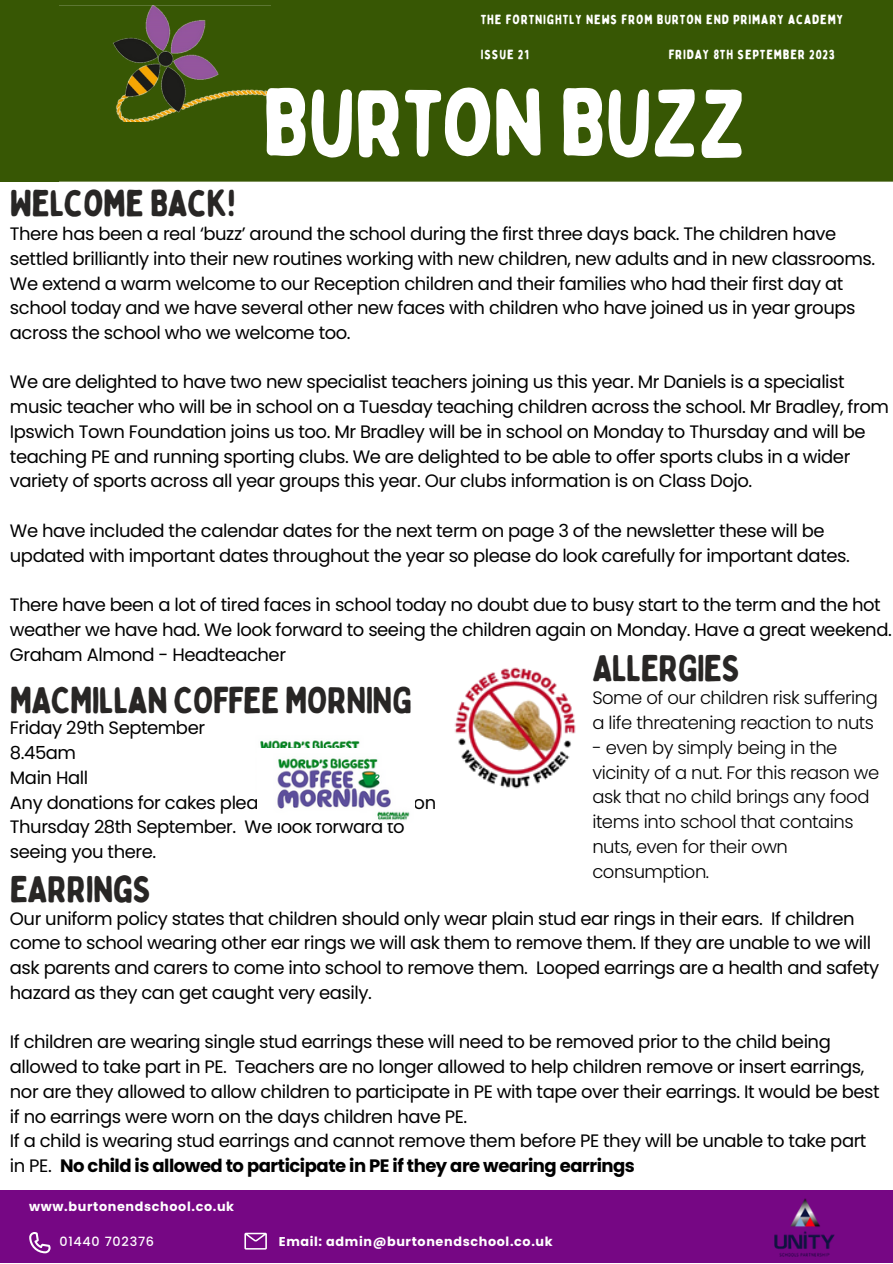
<style>
.page{position:relative;width:893px;height:1264px;background:#fff}
.page>*{position:absolute;margin:0;border:0;box-sizing:border-box;transform-origin:0 0}
.t1{font:94.35px "Bobby Jones Soft";letter-spacing:-.025em;color:#fff}
.t2{font:37.2px "Bobby Jones Soft";letter-spacing:-.025em;color:#282625}
.t3{font:18px/24.8px "Poppins";letter-spacing:-.025em;color:#000}
.t4{font:300 18px/24.8px "Poppins";letter-spacing:-.025em;color:#000}
.t5{font:13.35px "Bobby Jones Soft";letter-spacing:.055em;color:#fff}
.t6{font:700 12.75px "Poppins";letter-spacing:.05em;color:#fff}
.t7{font:500 12.75px "Poppins";letter-spacing:.06em;color:#fff}
.s1{font-weight:700}
</style>
<div class="page">
<div style="left:0;top:1189px;width:892px;height:73px;background:#760784"></div>
<svg style="left:29px;top:1232px;width:22px;height:21px"></svg>
<svg style="left:244px;top:1232px;width:23px;height:17px"></svg>
<img style="left:774px;top:1198px;width:61px;height:59px">
<div style="left:0;top:0;width:892px;height:182px;background:#375704"></div>
<img style="left:113px;top:6px;width:158px;height:115px">
<img style="left:260px;top:740px;width:100px;height:8px">
<img style="left:454px;top:667px;width:122px;height:122px">
<img style="left:277px;top:758px;width:133px;height:63px">
<p class="t5" style="left:481px;top:11px;width:364px">THE FORTNIGHTLY NEWS FROM BURTON END PRIMARY ACADEMY</p>
<p class="t5" style="left:481px;top:46px;width:50px">ISSUE 21</p>
<p class="t5" style="left:668px;top:46px;width:168px">FRIDAY 8TH SEPTEMBER 2023</p>
<p class="t1" style="left:262px;top:64px;width:486px">BURTON BUZZ</p>
<p class="t2" style="left:10px;top:180px;width:227px">WELCOME BACK!</p>
<p class="t3" style="left:10px;top:221px;width:866px">There has been a real ‘buzz’ around the school during the first three days back. The children have settled brilliantly into their new routines working with new children, new adults and in new classrooms.<br>We extend a warm welcome to our Reception children and their families who had their first day at school today and we have several other new faces with children who have joined us in year groups across the school who we welcome too.</p>
<p class="t3" style="left:10px;top:370px;width:880px">We are delighted to have two new specialist teachers joining us this year. Mr Daniels is a specialist music teacher who will be in school on a Tuesday teaching children across the school. Mr Bradley, from Ipswich Town Foundation joins us too. Mr Bradley will be in school on Monday to Thursday and will be teaching PE and running sporting clubs. We are delighted to be able to offer sports clubs in a wider variety of sports across all year groups this year. Our clubs information is on Class Dojo.</p>
<p class="t3" style="left:10px;top:518px;width:841px">We have included the calendar dates for the next term on page 3 of the newsletter these will be updated with important dates throughout the year so please do look carefully for important dates.</p>
<p class="t3" style="left:10px;top:592px;width:883px">There have been a lot of tired faces in school today no doubt due to busy start to the term and the hot weather we have had. We look forward to seeing the children again on Monday. Have a great weekend.</p>
<p class="t3" style="left:10px;top:642px;width:277px">Graham Almond - Headteacher</p>
<p class="t2" style="left:592px;top:645px;width:150px">ALLERGIES</p>
<p class="t4" style="left:592px;top:685px;width:287px">Some of our children risk suffering a life threatening reaction to nuts</p>
<p class="t4" style="left:592px;top:735px;width:288px">- even by simply being in the vicinity of a nut. For this reason we ask that no child brings any food items into school that contains nuts, even for their own consumption.</p>
<p class="t2" style="left:10px;top:677px;width:404px">MACMILLAN COFFEE MORNING</p>
<p class="t3" style="left:10px;top:715px;width:197px">Friday 29th September</p>
<p class="t3" style="left:10px;top:740px;width:68px">8.45am</p>
<p class="t3" style="left:10px;top:765px;width:80px">Main Hall</p>
<p class="t3" style="left:10px;top:789px;width:428px">Any donations for cakes please bring to school on<br>Thursday 28th September. We look forward to seeing you there.</p>
<p class="t2" style="left:10px;top:865px;width:143px">EARRINGS</p>
<p class="t3" style="left:10px;top:906px;width:870px">Our uniform policy states that children should only wear plain stud ear rings in their ears. If children come to school wearing other ear rings we will ask them to remove them. If they are unable to we will ask parents and carers to come into school to remove them. Looped earrings are a health and safety hazard as they can get caught very easily.</p>
<p class="t3" style="left:10px;top:1029px;width:871px">If children are wearing single stud earrings these will need to be removed prior to the child being allowed to take part in PE. Teachers are no longer allowed to help children remove or insert earrings, nor are they allowed to allow children to participate in PE with tape over their earrings. It would be best if no earrings were worn on the days children have PE.</p>
<p class="t3" style="left:10px;top:1128px;width:858px">If a child is wearing stud earrings and cannot remove them before PE they will be unable to take part in PE. <span class="s1">No child is allowed to participate in PE if they are wearing earrings</span></p>
<p class="t6" style="left:29px;top:1197px;width:206px">www.burtonendschool.co.uk</p>
<p class="t7" style="left:59px;top:1232px;width:96px">01440 702376</p>
<p class="t6" style="left:279px;top:1232px;width:275px">Email: admin@burtonendschool.co.uk</p>
</div>
